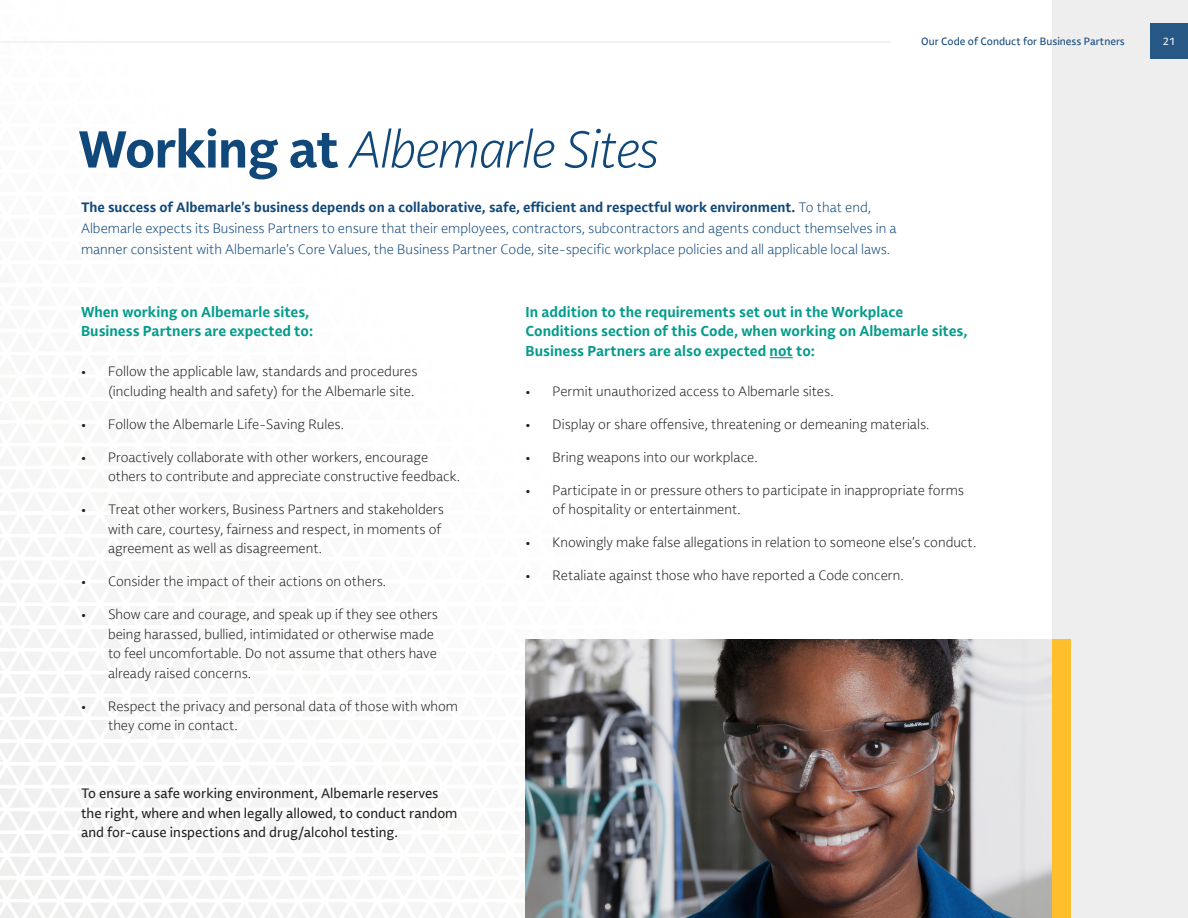
<style>
.page{position:relative;width:1188px;height:918px;background:#fff}
.page>*{position:absolute;margin:0;border:0;box-sizing:border-box;transform-origin:0 0}
.t1{font:italic 300 51.75px "Lemance";letter-spacing:-.025em;color:#11487a}
.t2{font:700 14.25px/19.5px "Lemance";color:#039c8b}
.t3{font:300 13.5px/19.5px "Lemance";color:#231f20}
.t4{font:300 13.5px/21px "Lemance";color:#11487a}
.t5{font:13.5px/19.5px "Lemance";color:#231f20}
.t6{font:10.5px "Lemance";color:#11487a}
.t7{font:10.5px "Lemance";color:#fff}
.s1{font-weight:700;font-style:normal}
.s2{font-weight:700}
</style>
<div class="page">
<img style="left:526px;top:639px;width:527px;height:279px">
<svg style="left:770px;top:357px;width:23px;height:1px"></svg>
<div style="left:1053px;top:0;width:135px;height:918px;background:#eeeeef"></div>
<div style="left:1053px;top:639px;width:18px;height:279px;background:#ffbf2c"></div>
<div style="left:1150px;top:23px;width:38px;height:35px;background:#275885"></div>
<hr style="left:0;top:41px;width:891px;height:1px;background:#eeeeef">
<p class="t6" style="left:921px;top:34px;width:205px">Our Code of Conduct for Business Partners</p>
<p class="t7" style="left:1163px;top:34px;width:14px">21</p>
<p class="t1" style="left:78px;top:115px;width:582px"><span class="s1">Working at</span> Albemarle Sites</p>
<p class="t4" style="left:81px;top:197px;width:817px"><span class="s2">The success of Albemarle’s business depends on a collaborative, safe, efficient and respectful work environment.</span> To that end,<br>Albemarle expects its Business Partners to ensure that their employees, contractors, subcontractors and agents conduct themselves in a manner consistent with Albemarle’s Core Values, the Business Partner Code, site-specific workplace policies and all applicable local laws.</p>
<p class="t2" style="left:81px;top:302px;width:234px">When working on Albemarle sites,<br>Business Partners are expected to:</p>
<p class="t3" style="left:81px;top:362px;width:338px;text-align:right">• Follow the applicable law, standards and procedures (including health and safety) for the Albemarle site.</p>
<p class="t3" style="left:81px;top:414px;width:264px">• Follow the Albemarle Life-Saving Rules.</p>
<p class="t3" style="left:108px;top:447px;width:354px;text-indent:-27px">• Proactively collaborate with other workers, encourage others to contribute and appreciate constructive feedback.</p>
<p class="t3" style="left:108px;top:500px;width:337px;text-indent:-27px">• Treat other workers, Business Partners and stakeholders with care, courtesy, fairness and respect, in moments of agreement as well as disagreement.</p>
<p class="t3" style="left:81px;top:572px;width:307px">• Consider the impact of their actions on others.</p>
<p class="t3" style="left:108px;top:605px;width:332px;text-indent:-27px">• Show care and courage, and speak up if they see others being harassed, bullied, intimidated or otherwise made to feel uncomfortable. Do not assume that others have already raised concerns.</p>
<p class="t3" style="left:108px;top:696px;width:352px;text-indent:-27px">• Respect the privacy and personal data of those with whom they come in contact.</p>
<p class="t5" style="left:81px;top:783px;width:378px">To ensure a safe working environment, Albemarle reserves the right, where and when legally allowed, to conduct random and for-cause inspections and drug/alcohol testing.</p>
<p class="t2" style="left:526px;top:302px;width:444px">In addition to the requirements set out in the Workplace<br>Conditions section of this Code, when working on Albemarle sites,<br>Business Partners are also expected not to:</p>
<p class="t3" style="left:526px;top:381px;width:310px">• Permit unauthorized access to Albemarle sites.</p>
<p class="t3" style="left:526px;top:414px;width:405px">• Display or share offensive, threatening or demeaning materials.</p>
<p class="t3" style="left:526px;top:447px;width:234px">• Bring weapons into our workplace.</p>
<p class="t3" style="left:553px;top:480px;width:413px;text-indent:-27px">• Participate in or pressure others to participate in inappropriate forms of hospitality or entertainment.</p>
<p class="t3" style="left:526px;top:533px;width:452px">• Knowingly make false allegations in relation to someone else’s conduct.</p>
<p class="t3" style="left:526px;top:566px;width:380px">• Retaliate against those who have reported a Code concern.</p>
</div>
